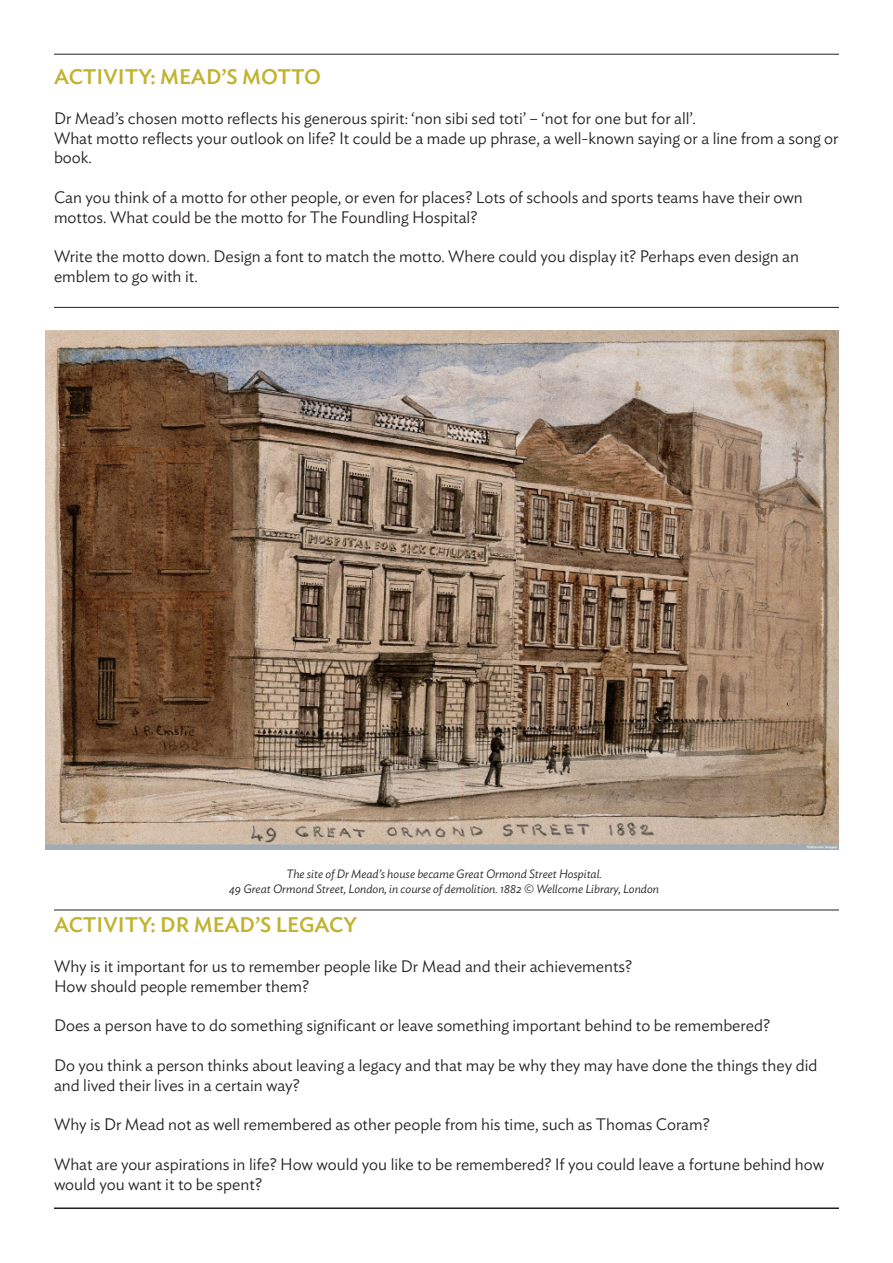
<style>
.page{position:relative;width:893px;height:1263px;background:#fff}
.page>*{position:absolute;margin:0;border:0;box-sizing:border-box;transform-origin:0 0}
.t1{font:500 21px "Ideal Sans";color:#c1b22f}
.t2{font:300 16.5px/19.8px "Ideal Sans";color:#231f20}
.t3{font:italic 300 12px "Ideal Sans";color:#231f20}
</style>
<div class="page">
<hr style="left:54px;top:54px;width:785px;height:1px;background:#231f20">
<hr style="left:54px;top:1207px;width:785px;height:2px;background:#231f20">
<hr style="left:54px;top:910px;width:785px;height:1px;background:#231f20">
<img style="left:45px;top:331px;width:794px;height:518px">
<hr style="left:54px;top:307px;width:785px;height:1px;background:#231f20">
<p class="t1" style="left:54px;top:61px;width:269px">ACTIVITY: MEAD’S MOTTO</p>
<p class="t2" style="left:54px;top:107px;width:643px">Dr Mead’s chosen motto reflects his generous spirit: ‘non sibi sed toti’ – ‘not for one but for all’.</p>
<p class="t2" style="left:54px;top:127px;width:786px">What motto reflects your outlook on life? It could be a made up phrase, a well-known saying or a line from a song or book.</p>
<p class="t2" style="left:54px;top:186px;width:750px">Can you think of a motto for other people, or even for places? Lots of schools and sports teams have their own mottos. What could be the motto for The Foundling Hospital?</p>
<p class="t2" style="left:54px;top:245px;width:747px">Write the motto down. Design a font to match the motto. Where could you display it? Perhaps even design an emblem to go with it.</p>
<p class="t3" style="left:286px;top:865px;width:317px">The site of Dr Mead’s house became Great Ormond Street Hospital.</p>
<p class="t3" style="left:229px;top:879px;width:431px">49 Great Ormond Street, London, in course of demolition. 1882 © Wellcome Library, London</p>
<p class="t1" style="left:54px;top:909px;width:305px">ACTIVITY: DR MEAD’S LEGACY</p>
<p class="t2" style="left:54px;top:955px;width:580px">Why is it important for us to remember people like Dr Mead and their achievements?</p>
<p class="t2" style="left:54px;top:975px;width:256px">How should people remember them?</p>
<p class="t2" style="left:54px;top:1014px;width:717px">Does a person have to do something significant or leave something important behind to be remembered?</p>
<p class="t2" style="left:54px;top:1054px;width:765px">Do you think a person thinks about leaving a legacy and that may be why they may have done the things they did and lived their lives in a certain way?</p>
<p class="t2" style="left:54px;top:1113px;width:657px">Why is Dr Mead not as well remembered as other people from his time, such as Thomas Coram?</p>
<p class="t2" style="left:54px;top:1153px;width:772px">What are your aspirations in life? How would you like to be remembered? If you could leave a fortune behind how would you want it to be spent?</p>
</div>
